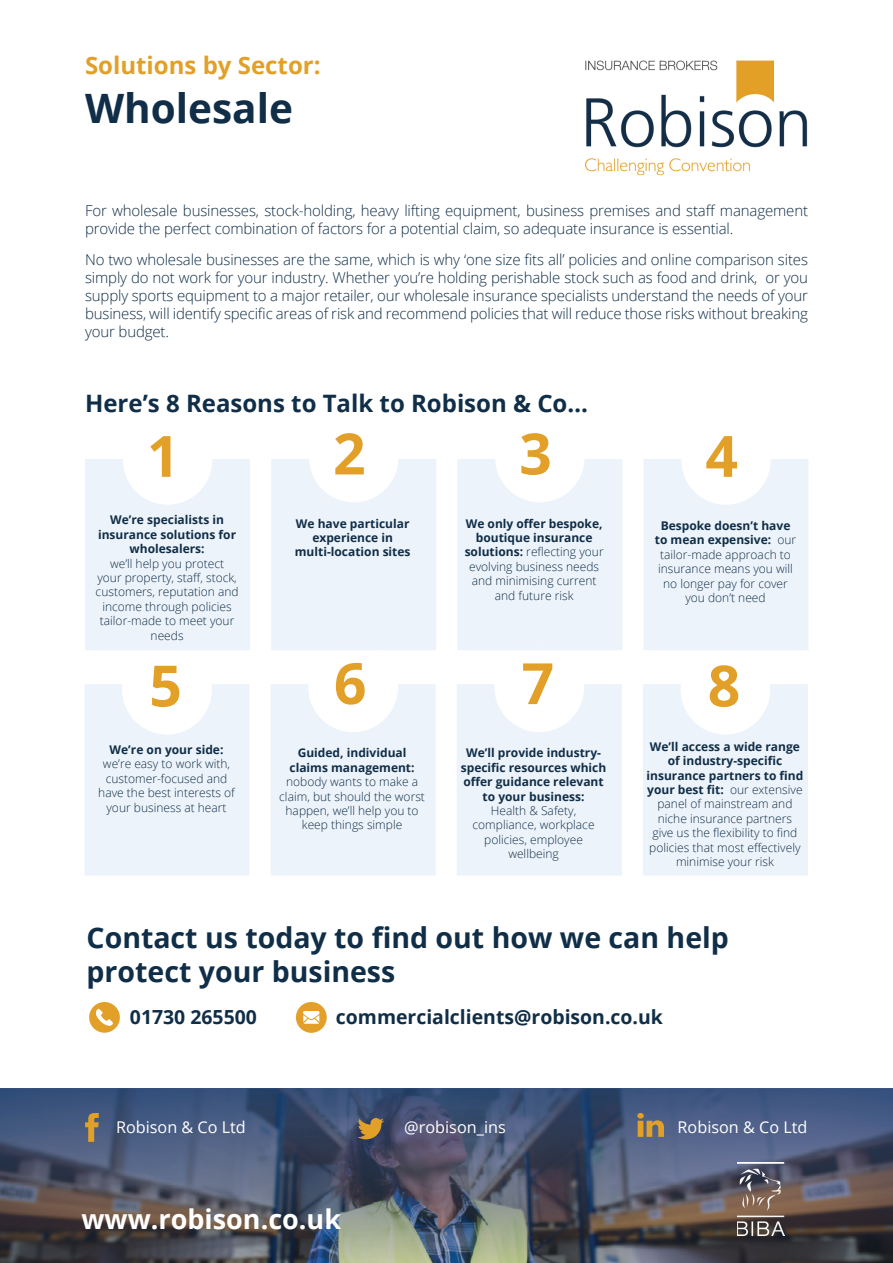
<style>
.page{position:relative;width:893px;height:1263px;background:#fff}
.page>*{position:absolute;margin:0;border:0;box-sizing:border-box;transform-origin:0 0}
.t1{font:700 57px "Open Sans";color:#e2a028}
.t2{font:700 40.5px "Open Sans";color:#102e47}
.t3{font:700 28.5px/34.2px "Open Sans";color:#102e47}
.t4{font:700 27px "Open Sans";color:#fff}
.t5{font:700 24px "Open Sans";color:#102e47}
.t6{font:700 24px "Open Sans";color:#e2a028}
.t7{font:700 19.35px "Open Sans";color:#102e47}
.t8{font:16.2px "Open Sans";color:#fff}
.t9{font:300 15px/18px "Open Sans";letter-spacing:-.01em;color:#102e47}
.t10{font:300 12px/14.4px "Open Sans";color:#102e47;text-align:center}
.t11{font:700 12px/14.4px "Open Sans";color:#102e47;text-align:center}
.s1{font-weight:700}
</style>
<div class="page">
<div style="left:85px;top:684px;width:164px;height:191px;background:#edf3fa"></div>
<div style="left:271px;top:684px;width:165px;height:191px;background:#edf3fa"></div>
<div style="left:457px;top:684px;width:165px;height:191px;background:#edf3fa"></div>
<div style="left:643px;top:684px;width:165px;height:191px;background:#edf3fa"></div>
<div style="left:122px;top:645px;width:90px;height:89px;background:#fff;border-radius:50%"></div>
<div style="left:308px;top:643px;width:90px;height:89px;background:#fff;border-radius:50%"></div>
<div style="left:495px;top:643px;width:89px;height:89px;background:#fff;border-radius:50%"></div>
<div style="left:681px;top:645px;width:89px;height:89px;background:#fff;border-radius:50%"></div>
<div style="left:85px;top:459px;width:165px;height:191px;background:#edf3fa"></div>
<div style="left:271px;top:459px;width:165px;height:191px;background:#edf3fa"></div>
<div style="left:457px;top:459px;width:165px;height:191px;background:#edf3fa"></div>
<div style="left:644px;top:459px;width:164px;height:191px;background:#edf3fa"></div>
<img style="left:584px;top:60px;width:224px;height:116px">
<div style="left:123px;top:415px;width:89px;height:90px;background:#fff;border-radius:50%"></div>
<div style="left:309px;top:413px;width:89px;height:89px;background:#fff;border-radius:50%"></div>
<div style="left:495px;top:413px;width:89px;height:89px;background:#fff;border-radius:50%"></div>
<div style="left:681px;top:415px;width:90px;height:90px;background:#fff;border-radius:50%"></div>
<div style="left:296px;top:1002px;width:31px;height:31px;background:#e2a028;border-radius:50%"></div>
<svg style="left:303px;top:1011px;width:17px;height:13px"></svg>
<svg style="left:89px;top:1002px;width:31px;height:31px"></svg>
<img style="left:0;top:1090px;width:893px;height:173px">
<svg style="left:0;top:1089px;width:893px;height:1px"></svg>
<img style="left:737px;top:1162px;width:47px;height:74px">
<svg style="left:85px;top:1113px;width:14px;height:29px"></svg>
<svg style="left:357px;top:1118px;width:27px;height:21px"></svg>
<svg style="left:637px;top:1113px;width:27px;height:24px"></svg>
<h3 class="t6" style="left:85px;top:49px;width:237px">Solutions by Sector:</h3>
<h2 class="t2" style="left:85px;top:80px;width:210px">Wholesale</h2>
<p class="t9" style="left:85px;top:201px;width:724px">For wholesale businesses, stock-holding, heavy lifting equipment, business premises and staff management provide the perfect combination of factors for a potential claim, so adequate insurance is essential.</p>
<p class="t9" style="left:85px;top:250px;width:724px;text-align:justify">No two wholesale businesses are the same, which is why ‘one size fits all’ policies and online comparison sites simply do not work for your industry. Whether you’re holding perishable stock such as food and drink, or you supply sports equipment to a major retailer, our wholesale insurance specialists understand the needs of your business, will identify specific areas of risk and recommend policies that will reduce those risks without breaking your budget.</p>
<h3 class="t5" style="left:85px;top:386px;width:504px">Here’s 8 Reasons to Talk to Robison &amp; Co…</h3>
<h1 class="t1" style="left:147px;top:416px;width:34px">1</h1>
<h1 class="t1" style="left:333px;top:413px;width:34px">2</h1>
<h1 class="t1" style="left:519px;top:413px;width:34px">3</h1>
<h1 class="t1" style="left:705px;top:416px;width:34px">4</h1>
<p class="t11" style="left:98px;top:512px;width:140px">We’re specialists in insurance solutions for wholesalers:</p>
<p class="t10" style="left:96px;top:556px;width:144px">we’ll help you protect<br>your property, staff, stock, customers, reputation and income through policies tailor-made to meet your needs</p>
<p class="t11" style="left:295px;top:516px;width:117px">We have particular experience in multi-location sites</p>
<p class="t10" style="left:465px;top:516px;width:140px"><span class="s1">We only offer bespoke, boutique insurance solutions:</span> reflecting your evolving business needs and minimising current and future risk</p>
<p class="t10" style="left:655px;top:518px;width:143px"><span class="s1">Bespoke doesn’t have to mean expensive:</span> our tailor-made approach to insurance means you will no longer pay for cover you don’t need</p>
<h1 class="t1" style="left:149px;top:645px;width:34px">5</h1>
<h1 class="t1" style="left:334px;top:643px;width:34px">6</h1>
<h1 class="t1" style="left:522px;top:643px;width:34px">7</h1>
<h1 class="t1" style="left:708px;top:645px;width:34px">8</h1>
<p class="t11" style="left:110px;top:742px;width:115px">We’re on your side:</p>
<p class="t10" style="left:98px;top:756px;width:138px">we’re easy to work with, customer-focused and have the best interests of your business at heart</p>
<p class="t11" style="left:290px;top:745px;width:127px">Guided, individual claims management:</p>
<p class="t10" style="left:279px;top:774px;width:147px">nobody wants to make a claim, but should the worst happen, we’ll help you to keep things simple</p>
<p class="t11" style="left:461px;top:745px;width:147px">We’ll provide industry&shy;specific resources which offer guidance relevant to your business:</p>
<p class="t10" style="left:473px;top:803px;width:124px">Health &amp; Safety, compliance, workplace policies, employee wellbeing</p>
<p class="t10" style="left:646px;top:739px;width:158px"><span class="s1">We’ll access a wide range of industry-specific insurance partners to find your best fit:</span> our extensive panel of mainstream and niche insurance partners give us the flexibility to find policies that most effectively minimise your risk</p>
<h3 class="t3" style="left:87px;top:919px;width:644px">Contact us today to find out how we can help protect your business</h3>
<h3 class="t7" style="left:130px;top:1003px;width:129px">01730 265500</h3>
<h3 class="t7" style="left:336px;top:1003px;width:329px">commercialclients@robison.co.uk</h3>
<h3 class="t8" style="left:116px;top:1116px;width:131px">Robison &amp; Co Ltd</h3>
<h3 class="t8" style="left:404px;top:1116px;width:103px">@robison_ins</h3>
<h3 class="t8" style="left:678px;top:1116px;width:131px">Robison &amp; Co Ltd</h3>
<h3 class="t4" style="left:81px;top:1200px;width:261px">www.robison.co.uk</h3>
</div>
